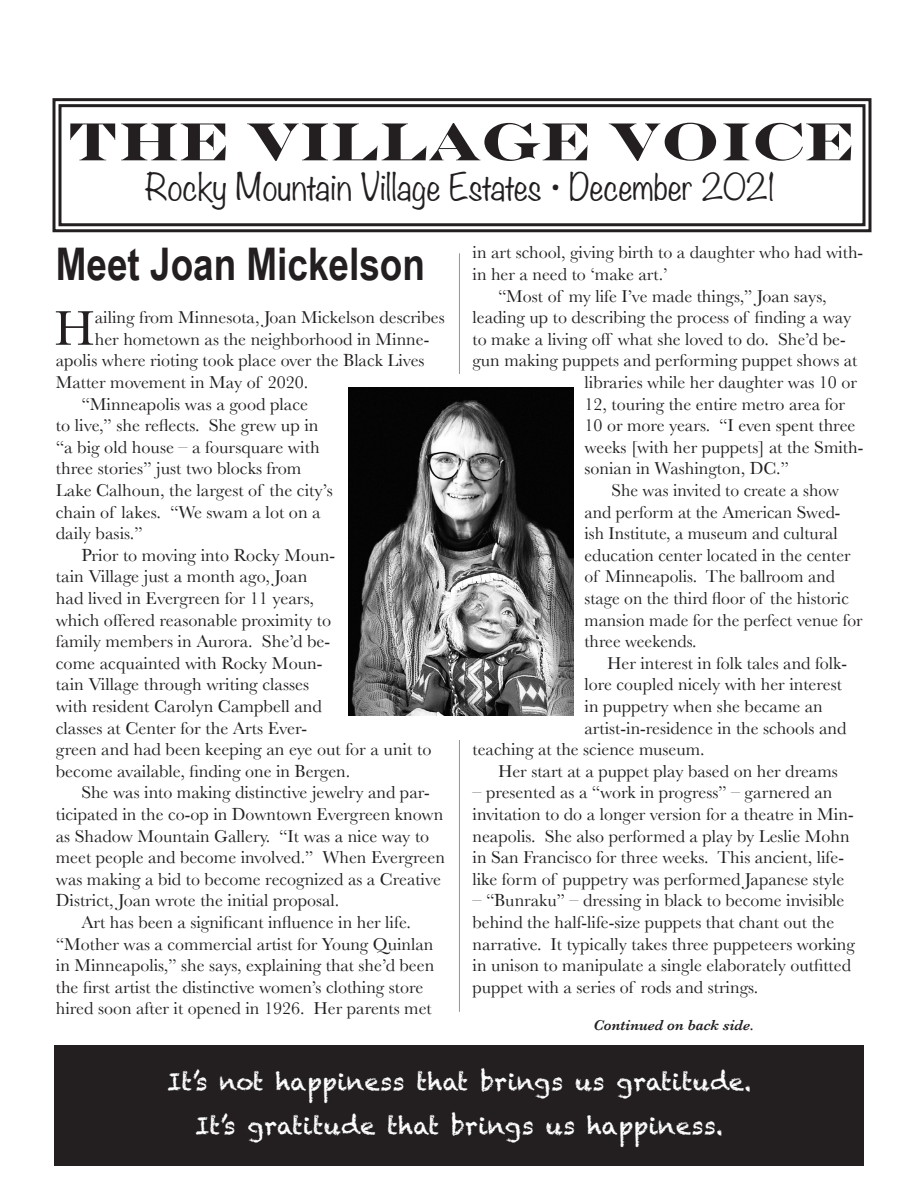
<style>
.page{position:relative;width:918px;height:1188px;background:#fff}
.page>*{position:absolute;margin:0;border:0;box-sizing:border-box;transform-origin:0 0}
.t1{font:700 54px "Engravers";letter-spacing:-.01em;color:#231f20}
.t2{font:50.55px "Baskerville";color:#231f20}
.t3{font:700 45px "Arial Narrow";color:#231f20}
.t4{font:300 33px "Noteworthy";color:#231f20}
.t5{font:24px "Chalkduster";color:#fff}
.t6{font:18px/21.6px "Baskerville";color:#231f20}
.t7{font:italic 600 15px "Baskerville";color:#231f20}
</style>
<div class="page">
<svg style="left:52px;top:98px;width:820px;height:135px"></svg>
<div style="left:59px;top:104px;width:806px;height:122px;border:3px solid #231f20"></div>
<hr style="left:459px;top:253px;width:1px;height:759px;background:#939598">
<div style="left:54px;top:1045px;width:810px;height:121px;background:#231f20"></div>
<div style="left:446px;top:374px;width:26px;height:366px;background:#fff"></div>
<img style="left:348px;top:387px;width:226px;height:329px">
<p class="t1" style="left:66px;top:110px;width:788px">THE VILLAGE VOICE</p>
<p class="t4" style="left:145px;top:158px;width:631px">Rocky Mountain Village Estates • December 2021</p>
<p class="t6" style="left:472px;top:242px;width:392px">in art school, giving birth to a daughter who had with&shy;in her a need to ‘make art.’</p>
<p class="t6" style="left:498px;top:285px;width:330px">“Most of my life I’ve made things,” Joan says,</p>
<p class="t6" style="left:472px;top:306px;width:380px">leading up to describing the process of finding a way</p>
<p class="t6" style="left:472px;top:328px;width:375px">to make a living off what she loved to do. She’d be-</p>
<p class="t6" style="left:472px;top:350px;width:386px">gun making puppets and performing puppet shows at</p>
<p class="t6" style="left:585px;top:371px;width:274px">libraries while her daughter was 10 or</p>
<p class="t6" style="left:585px;top:393px;width:262px">12, touring the entire metro area for</p>
<p class="t6" style="left:585px;top:414px;width:272px">10 or more years. “I even spent three</p>
<p class="t6" style="left:585px;top:436px;width:280px">weeks [with her puppets] at the Smith-</p>
<p class="t6" style="left:585px;top:458px;width:206px">sonian in Washington, DC.”</p>
<p class="t6" style="left:585px;top:479px;width:280px;text-indent:27px">She was invited to create a show and perform at the American Swed&shy;ish Institute, a museum and cultural education center located in the center of Minneapolis. The ballroom and stage on the third floor of the historic mansion made for the perfect venue for three weekends.</p>
<p class="t6" style="left:607px;top:652px;width:242px">Her interest in folk tales and folk-</p>
<p class="t6" style="left:585px;top:674px;width:259px">lore coupled nicely with her interest</p>
<p class="t6" style="left:585px;top:695px;width:240px">in puppetry when she became an</p>
<p class="t6" style="left:585px;top:717px;width:263px">artist-in-residence in the schools and</p>
<p class="t6" style="left:472px;top:738px;width:234px">teaching at the science museum.</p>
<p class="t6" style="left:498px;top:760px;width:341px">Her start at a puppet play based on her dreams</p>
<p class="t6" style="left:472px;top:782px;width:383px">– presented as a “work in progress” – garnered an invitation to do a longer version for a theatre in Min&shy;neapolis. She also performed a play by Leslie Mohn in San Francisco for three weeks. This ancient, life&shy;like form of puppetry was performed Japanese style</p>
<p class="t6" style="left:472px;top:890px;width:384px">– “Bunraku” – dressing in black to become invisible behind the half-life-size puppets that chant out the narrative. It typically takes three puppeteers working in unison to manipulate a single elaborately outfitted puppet with a series of rods and strings.</p>
<p class="t3" style="left:56px;top:230px;width:371px">Meet Joan Mickelson</p>
<p class="t2" style="left:54px;top:299px;width:42px">H</p>
<p class="t6" style="left:95px;top:306px;width:351px">ailing from Minnesota, Joan Mickelson describes</p>
<p class="t6" style="left:95px;top:328px;width:336px">her hometown as the neighborhood in Minne-</p>
<p class="t6" style="left:56px;top:350px;width:370px">apolis where rioting took place over the Black Lives</p>
<p class="t6" style="left:56px;top:371px;width:254px">Matter movement in May of 2020.</p>
<p class="t6" style="left:56px;top:393px;width:278px;text-indent:26px">“Minneapolis was a good place<br>to live,” she reflects. She grew up in “a big old house – a foursquare with three stories” just two blocks from<br>Lake Calhoun, the largest of the city’s chain of lakes. “We swam a lot on a daily basis.”</p>
<p class="t6" style="left:56px;top:544px;width:377px;text-indent:26px">Prior to moving into Rocky Moun-<br>tain Village just a month ago, Joan<br>had lived in Evergreen for 11 years,<br>which offered reasonable proximity to<br>family members in Aurora. She’d be-<br>come acquainted with Rocky Moun-<br>tain Village through writing classes<br>with resident Carolyn Campbell and<br>classes at Center for the Arts Ever-<br>green and had been keeping an eye out for a unit to become available, finding one in Bergen.</p>
<p class="t6" style="left:56px;top:782px;width:391px;text-indent:26px">She was into making distinctive jewelry and par&shy;ticipated in the co-op in Downtown Evergreen known as Shadow Mountain Gallery. “It was a nice way to meet people and become involved.” When Evergreen was making a bid to become recognized as a Creative District, Joan wrote the initial proposal.</p>
<p class="t6" style="left:56px;top:911px;width:380px;text-indent:26px">Art has been a significant influence in her life. “Mother was a commercial artist for Young Quinlan in Minneapolis,” she says, explaining that she’d been the first artist the distinctive women’s clothing store hired soon after it opened in 1926. Her parents met</p>
<p class="t7" style="left:594px;top:1017px;width:162px">Continued on back side.</p>
<p class="t5" style="left:167px;top:1068px;width:586px">It’s not happiness that brings us gratitude.</p>
<p class="t5" style="left:195px;top:1112px;width:530px">It’s gratitude that brings us happiness.</p>
</div>
